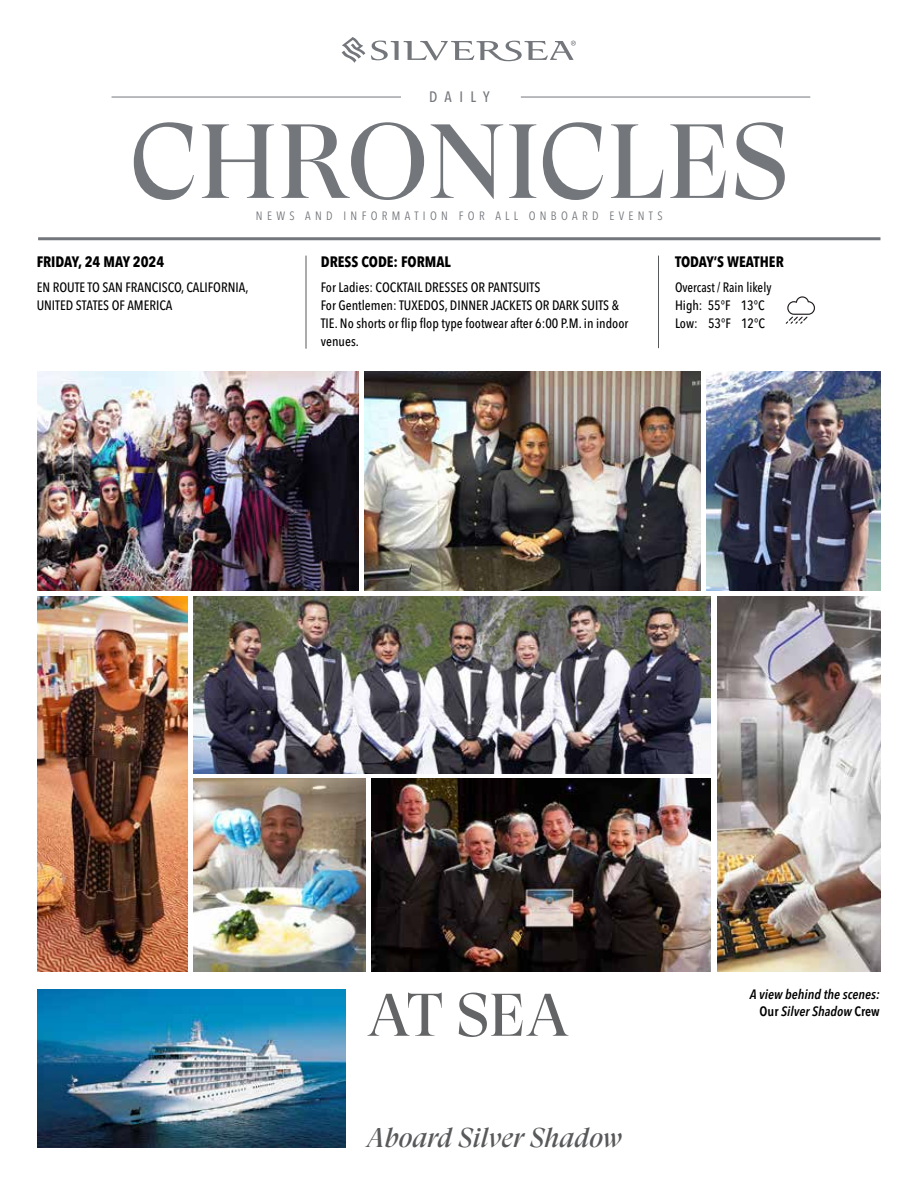
<style>
.page{position:relative;width:918px;height:1188px;background:#fff}
.page>*{position:absolute;margin:0;border:0;box-sizing:border-box;transform-origin:0 0}
.t1{font:105px "GT Super Display";letter-spacing:.005em;color:#73767b}
.t2{font:60px "GT Super Display";color:#636466}
.t3{font:italic 27px "GT Super Display";color:#58595b}
.t4{font:700 condensed 15px "Avenir Next LT Pro";color:#000}
.t5{font:500 condensed 15px "Avenir Next LT Pro";letter-spacing:.49em;color:#73767b}
.t6{font:500 condensed 13.5px/18px "Avenir Next LT Pro";color:#000}
.t7{font:500 condensed 13.5px/18px "Avenir Next LT Pro";color:#000;scale:.96 1}
.t8{font:italic 600 condensed 13.5px/16.5px "Avenir Next LT Pro";color:#000;text-align:right}
.t9{font:condensed 12px "Avenir Next LT Pro";letter-spacing:.36em;color:#73767b}
.s1{font-style:normal}
</style>
<div class="page">
<hr style="left:306px;top:256px;width:1px;height:93px;background:#58595b">
<hr style="left:658px;top:256px;width:1px;height:92px;background:#58595b">
<svg style="left:786px;top:296px;width:29px;height:28px"></svg>
<svg style="left:342px;top:37px;width:234px;height:26px"></svg>
<hr style="left:112px;top:97px;width:289px;height:1px;background:#73767b">
<hr style="left:521px;top:97px;width:289px;height:1px;background:#73767b">
<hr style="left:38px;top:237px;width:842px;height:3px;background:#73767b">
<img style="left:38px;top:990px;width:308px;height:158px">
<img style="left:37px;top:372px;width:322px;height:218px">
<img style="left:706px;top:372px;width:174px;height:218px">
<img style="left:194px;top:596px;width:516px;height:177px">
<img style="left:194px;top:779px;width:171px;height:192px">
<img style="left:37px;top:596px;width:150px;height:375px">
<img style="left:717px;top:596px;width:164px;height:375px">
<img style="left:364px;top:372px;width:336px;height:219px">
<img style="left:372px;top:779px;width:339px;height:192px">
<p class="t5" style="left:429px;top:87px;width:62px">DAILY</p>
<h1 class="t1" style="left:130px;top:107px;width:660px">CHRONICLES</h1>
<p class="t9" style="left:256px;top:209px;width:408px">NEWS AND INFORMATION FOR ALL ONBOARD EVENTS</p>
<p class="t4" style="left:321px;top:253px;width:132px">DRESS CODE: FORMAL</p>
<p class="t6" style="left:321px;top:278px;width:309px">For Ladies: COCKTAIL DRESSES OR PANTSUITS<br>For Gentlemen: TUXEDOS, DINNER JACKETS OR DARK SUITS &amp; TIE. No shorts or flip flop type footwear after 6:00 P.M. in indoor venues.</p>
<p class="t4" style="left:675px;top:253px;width:110px">TODAY’S WEATHER</p>
<p class="t7" style="left:675px;top:278px;width:102px">Overcast / Rain likely<br>High: 55°F 13°C<br>Low: 53°F 12°C</p>
<p class="t4" style="left:37px;top:253px;width:129px">FRIDAY, 24 MAY 2024</p>
<p class="t6" style="left:37px;top:278px;width:213px">EN ROUTE TO SAN FRANCISCO, CALIFORNIA,<br>UNITED STATES OF AMERICA</p>
<h2 class="t2" style="left:367px;top:984px;width:204px">AT SEA</h2>
<h3 class="t3" style="left:367px;top:1123px;width:257px">Aboard Silver Shadow</h3>
<p class="t8" style="left:750px;top:986px;width:131px">A view behind the scenes:<br><span class="s1">Our</span> Silver Shadow <span class="s1">Crew</span></p>
</div>
